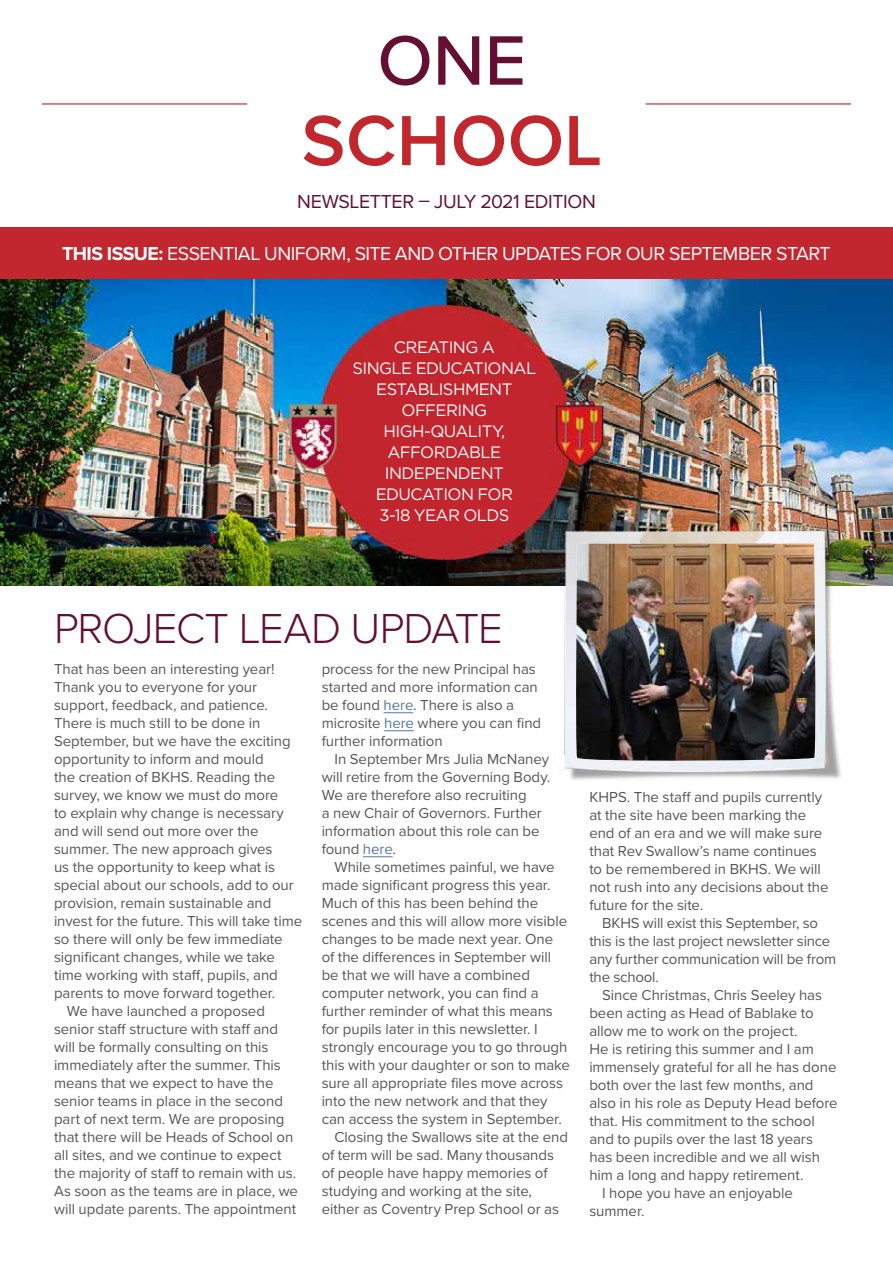
<style>
.page{position:relative;width:893px;height:1263px;background:#fff}
.page>*{position:absolute;margin:0;border:0;box-sizing:border-box;transform-origin:0 0}
.t1{font:300 43.5px "Proxima Nova";letter-spacing:-.03em;color:#630f33}
.t2{font:19.5px "Proxima Nova";letter-spacing:-.025em;color:#fff}
.t3{font:19.5px "Proxima Nova";letter-spacing:-.02em;color:#630f33}
.t4{font:16.5px/21px "Gotham";letter-spacing:-.035em;color:#fff;text-align:center}
.t5{font:15px/18px "Proxima Nova";letter-spacing:-.005em;color:#575756}
.s1{font-weight:700}
.s2{color:#5576af}
</style>
<div class="page">
<svg style="left:384px;top:712px;width:29px;height:1px"></svg>
<hr style="left:384px;top:730px;width:30px;height:1px;background:#5576af">
<hr style="left:363px;top:856px;width:30px;height:1px;background:#5576af">
<svg style="left:304px;top:115px;width:39px;height:51px"></svg>
<svg style="left:349px;top:115px;width:46px;height:51px"></svg>
<svg style="left:402px;top:116px;width:43px;height:49px"></svg>
<svg style="left:454px;top:115px;width:50px;height:51px"></svg>
<svg style="left:511px;top:115px;width:50px;height:51px"></svg>
<svg style="left:569px;top:116px;width:31px;height:49px"></svg>
<hr style="left:646px;top:103px;width:205px;height:2px;background:#c1272d">
<hr style="left:42px;top:103px;width:205px;height:2px;background:#c1272d">
<svg style="left:381px;top:36px;width:48px;height:50px"></svg>
<svg style="left:438px;top:36px;width:41px;height:49px"></svg>
<svg style="left:490px;top:36px;width:32px;height:49px"></svg>
<div style="left:0;top:227px;width:893px;height:55px;background:#c2262e"></div>
<img style="left:0;top:280px;width:893px;height:306px">
<img style="left:560px;top:526px;width:286px;height:254px">
<img style="left:635px;top:502px;width:154px;height:42px">
<img style="left:575px;top:544px;width:242px;height:219px">
<h2 class="t3" style="left:297px;top:187px;width:300px">NEWSLETTER – JULY 2021 EDITION</h2>
<h2 class="t2" style="left:62px;top:239px;width:770px"><span class="s1">THIS ISSUE:</span> ESSENTIAL UNIFORM, SITE AND OTHER UPDATES FOR OUR SEPTEMBER START</h2>
<p class="t4" style="left:352px;top:337px;width:185px">CREATING A<br>SINGLE EDUCATIONAL<br>ESTABLISHMENT<br>OFFERING<br>HIGH-QUALITY,<br>AFFORDABLE<br>INDEPENDENT<br>EDUCATION FOR<br>3-18 YEAR OLDS</p>
<h1 class="t1" style="left:54px;top:596px;width:450px">PROJECT LEAD UPDATE</h1>
<p class="t5" style="left:54px;top:660px;width:222px">That has been an interesting year!</p>
<p class="t5" style="left:54px;top:678px;width:205px">Thank you to everyone for your</p>
<p class="t5" style="left:54px;top:696px;width:216px">support, feedback, and patience.</p>
<p class="t5" style="left:54px;top:714px;width:208px">There is much still to be done in</p>
<p class="t5" style="left:54px;top:732px;width:238px">September, but we have the exciting</p>
<p class="t5" style="left:54px;top:750px;width:211px">opportunity to inform and mould</p>
<p class="t5" style="left:54px;top:768px;width:223px">the creation of BKHS. Reading the</p>
<p class="t5" style="left:54px;top:786px;width:226px">survey, we know we must do more</p>
<p class="t5" style="left:54px;top:804px;width:231px">to explain why change is necessary</p>
<p class="t5" style="left:54px;top:822px;width:206px">and will send out more over the</p>
<p class="t5" style="left:54px;top:840px;width:220px">summer. The new approach gives</p>
<p class="t5" style="left:54px;top:858px;width:223px">us the opportunity to keep what is</p>
<p class="t5" style="left:54px;top:876px;width:241px">special about our schools, add to our</p>
<p class="t5" style="left:54px;top:894px;width:219px">provision, remain sustainable and</p>
<p class="t5" style="left:54px;top:912px;width:250px">invest for the future. This will take time</p>
<p class="t5" style="left:54px;top:930px;width:230px">so there will only be few immediate</p>
<p class="t5" style="left:54px;top:948px;width:223px">significant changes, while we take</p>
<p class="t5" style="left:54px;top:966px;width:225px">time working with staff, pupils, and</p>
<p class="t5" style="left:54px;top:984px;width:223px">parents to move forward together.</p>
<p class="t5" style="left:67px;top:1002px;width:200px">We have launched a proposed</p>
<p class="t5" style="left:54px;top:1020px;width:226px">senior staff structure with staff and</p>
<p class="t5" style="left:54px;top:1038px;width:216px">will be formally consulting on this</p>
<p class="t5" style="left:54px;top:1056px;width:228px">immediately after the summer. This</p>
<p class="t5" style="left:54px;top:1074px;width:221px">means that we expect to have the</p>
<p class="t5" style="left:54px;top:1092px;width:230px">senior teams in place in the second</p>
<p class="t5" style="left:54px;top:1110px;width:232px">part of next term. We are proposing</p>
<p class="t5" style="left:54px;top:1128px;width:241px">that there will be Heads of School on</p>
<p class="t5" style="left:54px;top:1146px;width:229px">all sites, and we continue to expect</p>
<p class="t5" style="left:54px;top:1164px;width:244px">the majority of staff to remain with us.</p>
<p class="t5" style="left:54px;top:1182px;width:246px">As soon as the teams are in place, we</p>
<p class="t5" style="left:54px;top:1200px;width:244px">will update parents. The appointment</p>
<p class="t5" style="left:322px;top:660px;width:221px">process for the new Principal has started and more information can be found <span class="s2">here</span>. There is also a microsite <span class="s2">here</span> where you can find further information</p>
<p class="t5" style="left:322px;top:750px;width:230px;text-indent:13px">In September Mrs Julia McNaney will retire from the Governing Body.<br>We are therefore also recruiting<br>a new Chair of Governors. Further information about this role can be found <span class="s2">here</span>.</p>
<p class="t5" style="left:334px;top:858px;width:222px">While sometimes painful, we have</p>
<p class="t5" style="left:322px;top:876px;width:230px">made significant progress this year.</p>
<p class="t5" style="left:322px;top:894px;width:218px">Much of this has been behind the</p>
<p class="t5" style="left:322px;top:912px;width:247px">scenes and this will allow more visible</p>
<p class="t5" style="left:322px;top:930px;width:233px">changes to be made next year. One</p>
<p class="t5" style="left:322px;top:948px;width:231px">of the differences in September will</p>
<p class="t5" style="left:322px;top:966px;width:210px">be that we will have a combined</p>
<p class="t5" style="left:322px;top:984px;width:219px">computer network, you can find a</p>
<p class="t5" style="left:322px;top:1002px;width:233px">further reminder of what this means</p>
<p class="t5" style="left:322px;top:1020px;width:218px">for pupils later in this newsletter. I</p>
<p class="t5" style="left:322px;top:1038px;width:247px">strongly encourage you to go through</p>
<p class="t5" style="left:322px;top:1056px;width:250px">this with your daughter or son to make</p>
<p class="t5" style="left:322px;top:1074px;width:243px">sure all appropriate files move across</p>
<p class="t5" style="left:322px;top:1092px;width:227px">into the new network and that they</p>
<p class="t5" style="left:322px;top:1110px;width:242px">can access the system in September.</p>
<p class="t5" style="left:334px;top:1128px;width:235px">Closing the Swallows site at the end</p>
<p class="t5" style="left:322px;top:1146px;width:234px">of term will be sad. Many thousands</p>
<p class="t5" style="left:322px;top:1164px;width:227px">of people have happy memories of</p>
<p class="t5" style="left:322px;top:1182px;width:212px">studying and working at the site,</p>
<p class="t5" style="left:322px;top:1200px;width:239px">either as Coventry Prep School or as</p>
<p class="t5" style="left:589px;top:787px;width:241px">KHPS. The staff and pupils currently at the site have been marking the end of an era and we will make sure that Rev Swallow’s name continues to be remembered in BKHS. We will not rush into any decisions about the future for the site.</p>
<p class="t5" style="left:589px;top:913px;width:248px;text-indent:13px">BKHS will exist this September, so this is the last project newsletter since any further communication will be from the school.</p>
<p class="t5" style="left:602px;top:985px;width:222px">Since Christmas, Chris Seeley has</p>
<p class="t5" style="left:589px;top:1003px;width:226px">been acting as Head of Bablake to</p>
<p class="t5" style="left:589px;top:1021px;width:210px">allow me to work on the project.</p>
<p class="t5" style="left:589px;top:1039px;width:226px">He is retiring this summer and I am</p>
<p class="t5" style="left:589px;top:1057px;width:249px">immensely grateful for all he has done</p>
<p class="t5" style="left:589px;top:1075px;width:226px">both over the last few months, and</p>
<p class="t5" style="left:589px;top:1093px;width:250px">also in his role as Deputy Head before</p>
<p class="t5" style="left:589px;top:1111px;width:227px">that. His commitment to the school</p>
<p class="t5" style="left:589px;top:1129px;width:225px">and to pupils over the last 18 years</p>
<p class="t5" style="left:589px;top:1147px;width:232px">has been incredible and we all wish</p>
<p class="t5" style="left:589px;top:1165px;width:216px">him a long and happy retirement.</p>
<p class="t5" style="left:602px;top:1183px;width:192px">I hope you have an enjoyable</p>
<p class="t5" style="left:589px;top:1201px;width:57px">summer.</p>
</div>
